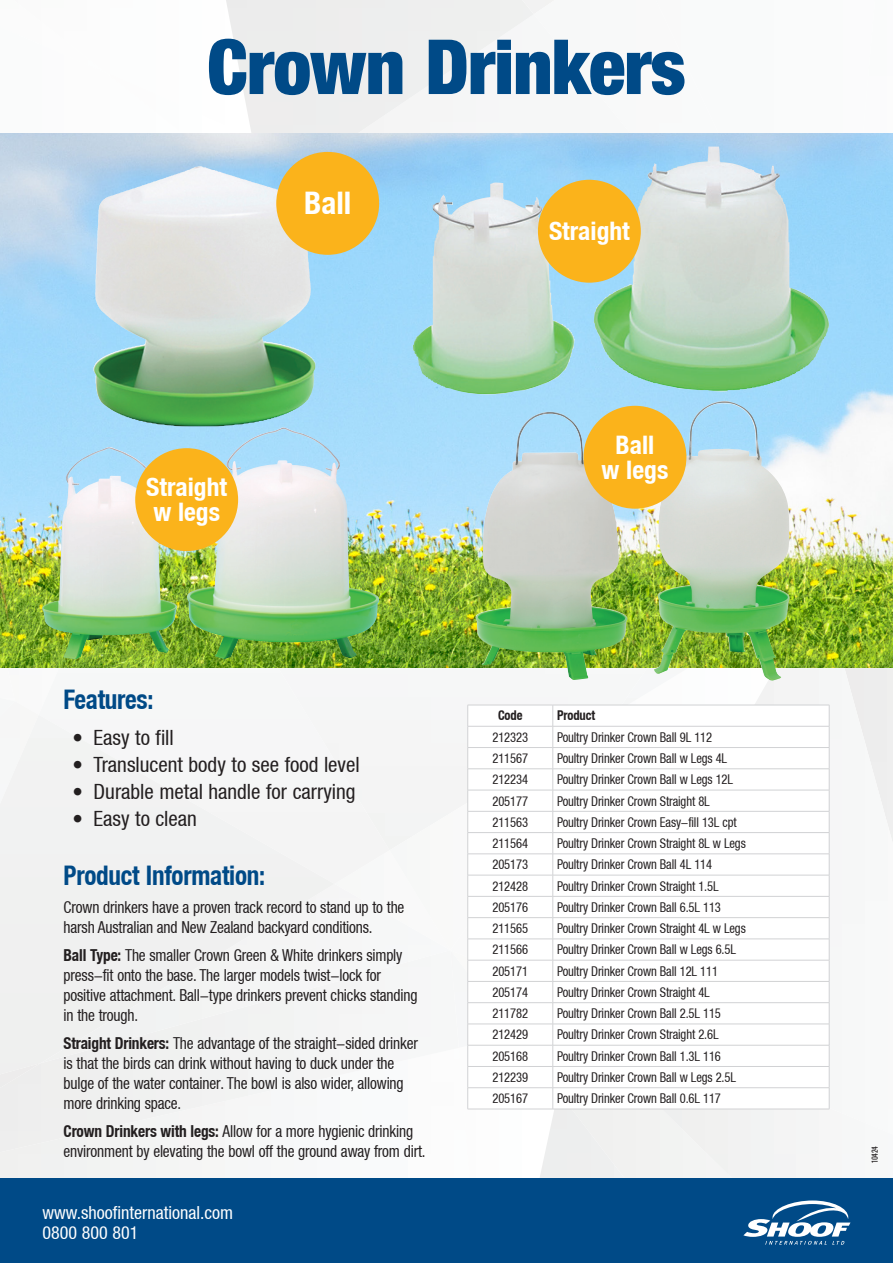
<style>
.page{position:relative;width:893px;height:1263px;background:#fff}
.page>*{position:absolute;margin:0;border:0;box-sizing:border-box;transform-origin:0 0}
.t1{font:900 condensed 76.05px "Helvetica Neue LT";letter-spacing:-.01em;color:#004a87}
.Shoof_Code_Header{font:700 condensed 31.05px "Helvetica Neue LT";color:#fff}
.Blurb{font:700 condensed 27px "Helvetica Neue LT";letter-spacing:-.01em;color:#004a87;scale:.93 1}
.Shoof_Code_Header-2{font:700 condensed 25.5px "Helvetica Neue LT";color:#fff}
.t2{font:condensed 21px "Helvetica Neue LT";color:#231f20}
.t3{font:condensed 18px/19.5px "Helvetica Neue LT";color:#fff}
.Blurb-2{font:condensed 16.5px/19.8px "Helvetica Neue LT";letter-spacing:-.01em;color:#231f20;scale:.93 1}
.Blurb-3{font:condensed 13.5px "Helvetica Neue LT";letter-spacing:-.01em;color:#231f20;scale:.93 1}
.Blurb-4{font:700 condensed 13.5px "Helvetica Neue LT";letter-spacing:-.01em;color:#231f20;scale:.93 1}
.t4{font:7.5px "Oswald";letter-spacing:-.03em;color:#231f20}
.s1{font-weight:700}
</style>
<div class="page">
<div style="left:624px;top:1005px;width:269px;height:173px;background:#f4f5f5"></div>
<div style="left:0;top:1048px;width:458px;height:107px;background:#f6f6f6"></div>
<img style="left:0;top:1078px;width:41px;height:18px">
<div style="left:150px;top:668px;width:593px;height:182px;background:#f6f7f7"></div>
<div style="left:390px;top:712px;width:77px;height:138px;background:#f5f5f5"></div>
<div style="left:334px;top:975px;width:116px;height:88px;background:#f5f6f6"></div>
<div style="left:0;top:715px;width:334px;height:363px;background:#f1f2f2"></div>
<img style="left:0;top:134px;width:893px;height:534px">
<img style="left:653px;top:401px;width:137px;height:281px">
<img style="left:474px;top:412px;width:154px;height:268px">
<svg style="left:468px;top:706px;width:361px;height:403px"></svg>
<hr style="left:468px;top:705px;width:85px;height:1px;background:#d1d2d4">
<hr style="left:553px;top:705px;width:276px;height:1px;background:#d1d2d4">
<hr style="left:468px;top:726px;width:85px;height:1px;background:#d1d2d4">
<hr style="left:553px;top:726px;width:276px;height:1px;background:#d1d2d4">
<hr style="left:468px;top:747px;width:85px;height:1px;background:#d1d2d4">
<hr style="left:553px;top:747px;width:276px;height:1px;background:#d1d2d4">
<hr style="left:468px;top:768px;width:85px;height:1px;background:#d1d2d4">
<hr style="left:553px;top:768px;width:276px;height:1px;background:#d1d2d4">
<hr style="left:468px;top:790px;width:85px;height:1px;background:#d1d2d4">
<hr style="left:553px;top:790px;width:276px;height:1px;background:#d1d2d4">
<hr style="left:468px;top:811px;width:85px;height:1px;background:#d1d2d4">
<hr style="left:553px;top:811px;width:276px;height:1px;background:#d1d2d4">
<hr style="left:468px;top:832px;width:85px;height:1px;background:#d1d2d4">
<hr style="left:553px;top:832px;width:276px;height:1px;background:#d1d2d4">
<hr style="left:468px;top:853px;width:85px;height:1px;background:#d1d2d4">
<hr style="left:553px;top:853px;width:276px;height:1px;background:#d1d2d4">
<hr style="left:468px;top:875px;width:85px;height:1px;background:#d1d2d4">
<hr style="left:553px;top:875px;width:276px;height:1px;background:#d1d2d4">
<hr style="left:468px;top:896px;width:85px;height:1px;background:#d1d2d4">
<hr style="left:553px;top:896px;width:276px;height:1px;background:#d1d2d4">
<hr style="left:468px;top:917px;width:85px;height:1px;background:#d1d2d4">
<hr style="left:553px;top:917px;width:276px;height:1px;background:#d1d2d4">
<hr style="left:468px;top:939px;width:85px;height:1px;background:#d1d2d4">
<hr style="left:553px;top:939px;width:276px;height:1px;background:#d1d2d4">
<hr style="left:468px;top:960px;width:85px;height:1px;background:#d1d2d4">
<hr style="left:553px;top:960px;width:276px;height:1px;background:#d1d2d4">
<hr style="left:468px;top:981px;width:85px;height:1px;background:#d1d2d4">
<hr style="left:553px;top:981px;width:276px;height:1px;background:#d1d2d4">
<hr style="left:468px;top:1002px;width:85px;height:1px;background:#d1d2d4">
<hr style="left:553px;top:1002px;width:276px;height:1px;background:#d1d2d4">
<hr style="left:468px;top:1024px;width:85px;height:1px;background:#d1d2d4">
<hr style="left:553px;top:1024px;width:276px;height:1px;background:#d1d2d4">
<hr style="left:468px;top:1045px;width:85px;height:1px;background:#d1d2d4">
<hr style="left:553px;top:1045px;width:276px;height:1px;background:#d1d2d4">
<hr style="left:468px;top:1066px;width:85px;height:1px;background:#d1d2d4">
<hr style="left:553px;top:1066px;width:276px;height:1px;background:#d1d2d4">
<hr style="left:468px;top:1087px;width:85px;height:1px;background:#d1d2d4">
<svg style="left:467px;top:705px;width:1px;height:404px"></svg>
<hr style="left:553px;top:1087px;width:276px;height:1px;background:#d1d2d4">
<svg style="left:553px;top:705px;width:1px;height:404px"></svg>
<svg style="left:829px;top:705px;width:1px;height:404px"></svg>
<hr style="left:468px;top:1109px;width:85px;height:1px;background:#d1d2d4">
<hr style="left:553px;top:1109px;width:276px;height:1px;background:#d1d2d4">
<img style="left:42px;top:427px;width:337px;height:233px">
<img style="left:119px;top:166px;width:79px;height:27px">
<img style="left:594px;top:147px;width:235px;height:245px">
<div style="left:276px;top:152px;width:103px;height:103px;background:#fbb31b;border-radius:50%"></div>
<div style="left:538px;top:180px;width:103px;height:103px;background:#fbb31b;border-radius:50%"></div>
<div style="left:135px;top:448px;width:103px;height:103px;background:#fbb31b;border-radius:50%"></div>
<div style="left:583px;top:406px;width:103px;height:103px;background:#fbb31b;border-radius:50%"></div>
<div style="left:0;top:1178px;width:893px;height:85px;background:#004a87"></div>
<svg style="left:743px;top:1200px;width:107px;height:45px"></svg>
<p class="t1" style="left:207px;top:20px;width:480px">Crown Drinkers</p>
<p class="Shoof_Code_Header" style="left:304px;top:185px;width:49px">Ball</p>
<p class="Shoof_Code_Header-2" style="left:549px;top:216px;width:82px">Straight</p>
<p class="Shoof_Code_Header-2" style="left:146px;top:471px;width:82px">Straight</p>
<p class="Shoof_Code_Header-2" style="left:153px;top:497px;width:68px">w legs</p>
<p class="Blurb" style="left:64px;top:683px;width:98px">Features:</p>
<p class="t2" style="left:72px;top:725px;width:103px">• Easy to fill</p>
<p class="t2" style="left:72px;top:752px;width:289px">• Translucent body to see food level</p>
<p class="t2" style="left:72px;top:779px;width:285px">• Durable metal handle for carrying</p>
<p class="t2" style="left:72px;top:806px;width:126px">• Easy to clean</p>
<p class="Blurb" style="left:64px;top:859px;width:218px">Product Information:</p>
<p class="Blurb-2" style="left:64px;top:897px;width:368px">Crown drinkers have a proven track record to stand up to the harsh Australian and New Zealand backyard conditions.</p>
<p class="Blurb-2" style="left:64px;top:945px;width:382px"><span class="s1">Ball Type:</span> The smaller Crown Green &amp; White drinkers simply press-fit onto the base. The larger models twist-lock for positive attachment. Ball-type drinkers prevent chicks standing in the trough.</p>
<p class="Blurb-2" style="left:64px;top:1033px;width:383px"><span class="s1">Straight Drinkers:</span> The advantage of the straight-sided drinker is that the birds can drink without having to duck under the bulge of the water container. The bowl is also wider, allowing more drinking space.</p>
<p class="Blurb-2" style="left:64px;top:1121px;width:391px"><span class="s1">Crown Drinkers with legs:</span> Allow for a more hygienic drinking environment by elevating the bowl off the ground away from dirt.</p>
<h3 class="t3" style="left:43px;top:1203px;width:192px">www.shoofinternational.com<br>0800 800 801</h3>
<p class="Shoof_Code_Header-2" style="left:616px;top:429px;width:40px">Ball</p>
<p class="Shoof_Code_Header-2" style="left:602px;top:455px;width:68px">w legs</p>
<p class="Blurb-4" style="left:498px;top:707px;width:28px">Code</p>
<p class="Blurb-4" style="left:557px;top:707px;width:42px">Product</p>
<p class="Blurb-3" style="left:492px;top:729px;width:40px">212323</p>
<p class="Blurb-3" style="left:557px;top:729px;width:168px">Poultry Drinker Crown Ball 9L 112</p>
<p class="Blurb-3" style="left:492px;top:750px;width:40px">211567</p>
<p class="Blurb-3" style="left:557px;top:750px;width:184px">Poultry Drinker Crown Ball w Legs 4L</p>
<p class="Blurb-3" style="left:492px;top:772px;width:40px">212234</p>
<p class="Blurb-3" style="left:557px;top:772px;width:191px">Poultry Drinker Crown Ball w Legs 12L</p>
<p class="Blurb-3" style="left:492px;top:793px;width:40px">205177</p>
<p class="Blurb-3" style="left:557px;top:793px;width:166px">Poultry Drinker Crown Straight 8L</p>
<p class="Blurb-3" style="left:492px;top:814px;width:40px">211563</p>
<p class="Blurb-3" style="left:557px;top:814px;width:195px">Poultry Drinker Crown Easy-fill 13L cpt</p>
<p class="Blurb-3" style="left:492px;top:835px;width:40px">211564</p>
<p class="Blurb-3" style="left:557px;top:835px;width:204px">Poultry Drinker Crown Straight 8L w Legs</p>
<p class="Blurb-3" style="left:492px;top:857px;width:40px">205173</p>
<p class="Blurb-3" style="left:557px;top:857px;width:168px">Poultry Drinker Crown Ball 4L 114</p>
<p class="Blurb-3" style="left:492px;top:878px;width:40px">212428</p>
<p class="Blurb-3" style="left:557px;top:878px;width:175px">Poultry Drinker Crown Straight 1.5L</p>
<p class="Blurb-3" style="left:492px;top:899px;width:40px">205176</p>
<p class="Blurb-3" style="left:557px;top:899px;width:178px">Poultry Drinker Crown Ball 6.5L 113</p>
<p class="Blurb-3" style="left:492px;top:920px;width:40px">211565</p>
<p class="Blurb-3" style="left:557px;top:920px;width:204px">Poultry Drinker Crown Straight 4L w Legs</p>
<p class="Blurb-3" style="left:492px;top:942px;width:40px">211566</p>
<p class="Blurb-3" style="left:557px;top:942px;width:194px">Poultry Drinker Crown Ball w Legs 6.5L</p>
<p class="Blurb-3" style="left:492px;top:963px;width:40px">205171</p>
<p class="Blurb-3" style="left:557px;top:963px;width:175px">Poultry Drinker Crown Ball 12L 111</p>
<p class="Blurb-3" style="left:492px;top:984px;width:40px">205174</p>
<p class="Blurb-3" style="left:557px;top:984px;width:166px">Poultry Drinker Crown Straight 4L</p>
<p class="Blurb-3" style="left:492px;top:1005px;width:40px">211782</p>
<p class="Blurb-3" style="left:557px;top:1005px;width:178px">Poultry Drinker Crown Ball 2.5L 115</p>
<p class="Blurb-3" style="left:492px;top:1027px;width:40px">212429</p>
<p class="Blurb-3" style="left:557px;top:1027px;width:175px">Poultry Drinker Crown Straight 2.6L</p>
<p class="Blurb-3" style="left:492px;top:1048px;width:40px">205168</p>
<p class="Blurb-3" style="left:557px;top:1048px;width:178px">Poultry Drinker Crown Ball 1.3L 116</p>
<p class="Blurb-3" style="left:492px;top:1069px;width:40px">212239</p>
<p class="Blurb-3" style="left:557px;top:1069px;width:194px">Poultry Drinker Crown Ball w Legs 2.5L</p>
<p class="Blurb-3" style="left:492px;top:1090px;width:40px">205167</p>
<p class="Blurb-3" style="left:557px;top:1090px;width:178px">Poultry Drinker Crown Ball 0.6L 117</p>
<p class="t4" style="left:868px;top:1163px;width:18px;rotate:-90deg">10424</p>
</div>
